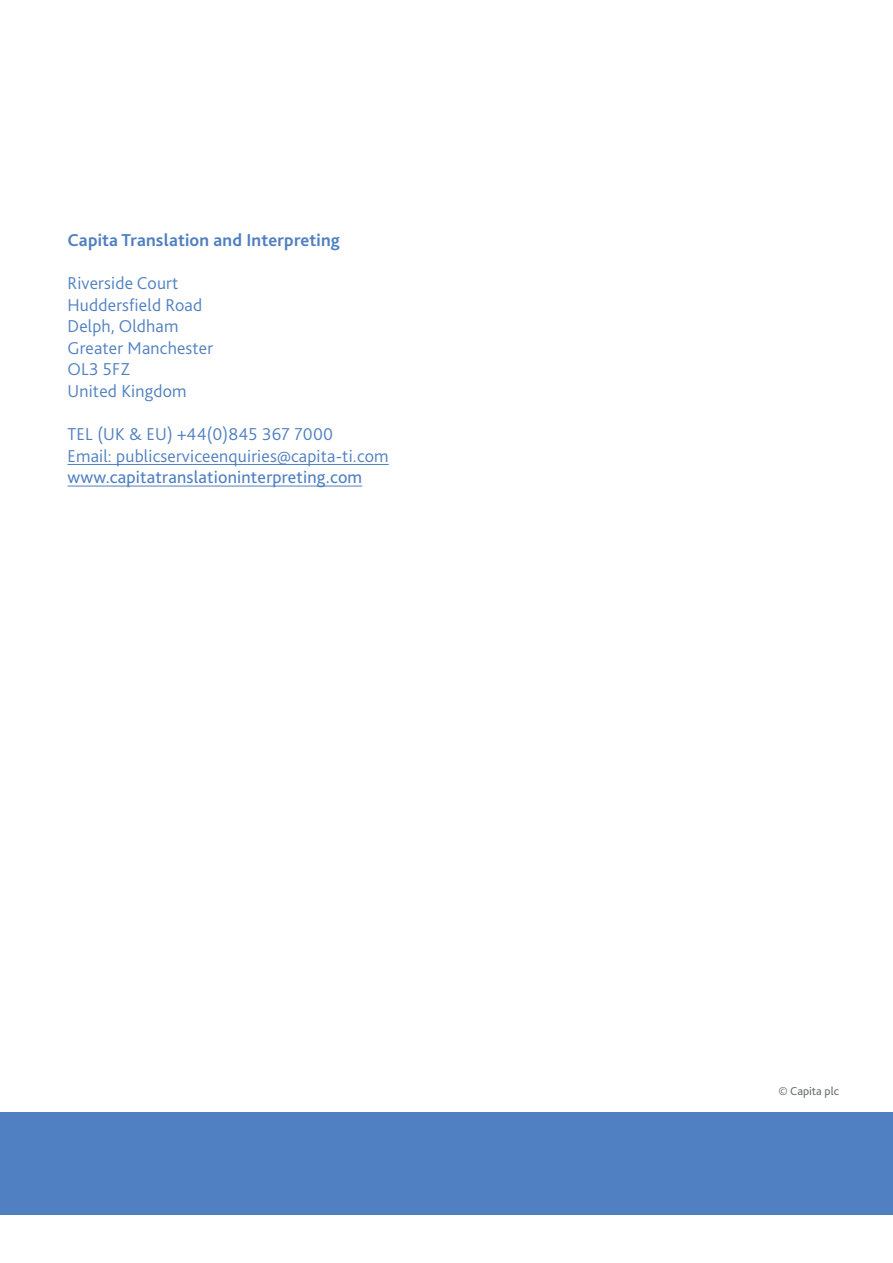
<style>
.page{position:relative;width:893px;height:1263px;background:#fff}
.page>*{position:absolute;margin:0;border:0;box-sizing:border-box;transform-origin:0 0}
.t1{font:300 18px/21.6px "Bliss 2";letter-spacing:.01em;color:#5080c1}
.t2{font:18px "Bliss 2";letter-spacing:.01em;color:#5080c1}
.t3{font:700 18px "Bliss 2";letter-spacing:.01em;color:#5080c1}
.t4{font:12px "Bliss 2";color:#6c6f73}
</style>
<div class="page">
<hr style="left:68px;top:464px;width:321px;height:1px;background:#5080c1">
<hr style="left:68px;top:486px;width:294px;height:1px;background:#5080c1">
<div style="left:0;top:1112px;width:893px;height:102px;background:#5080c1"></div>
<p class="t3" style="left:68px;top:229px;width:274px">Capita Translation and Interpreting</p>
<p class="t1" style="left:68px;top:272px;width:147px">Riverside Court<br>Huddersfield Road<br>Delph, Oldham<br>Greater Manchester</p>
<p class="t1" style="left:68px;top:358px;width:121px">OL3 5FZ<br>United Kingdom</p>
<p class="t1" style="left:68px;top:423px;width:267px">TEL (UK &amp; EU) +44(0)845 367 7000</p>
<p class="t1" style="left:68px;top:444px;width:323px">Email: publicserviceenquiries@capita-ti.com</p>
<p class="t2" style="left:68px;top:466px;width:296px">www.capitatranslationinterpreting.com</p>
<p class="t4" style="left:779px;top:1084px;width:62px">© Capita plc</p>
</div>
